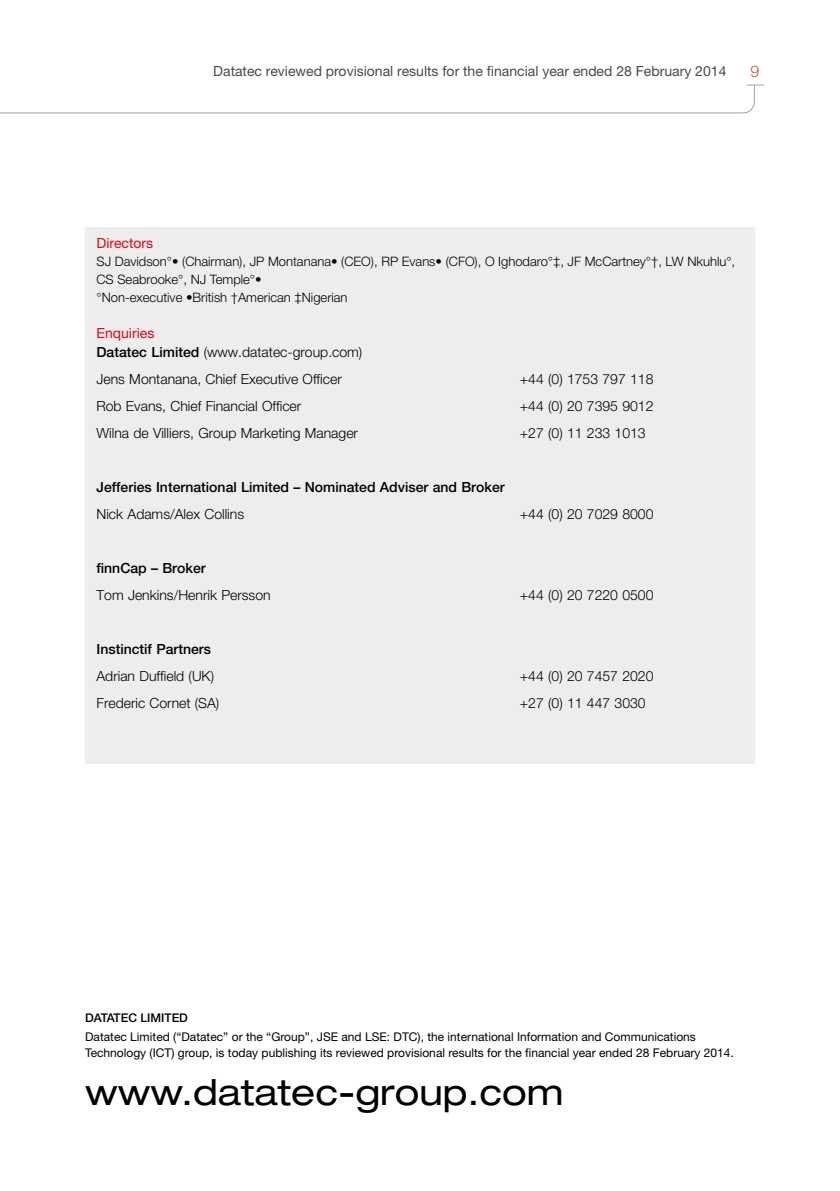
<style>
.page{position:relative;width:840px;height:1191px;background:#fff}
.page>*{position:absolute;margin:0;border:0;box-sizing:border-box;transform-origin:0 0}
.t1{font:expanded 36px "Helvetica Neue LT Std";color:#000}
.t2{font:300 16px "Helvetica Neue LT Std";color:#d74f38}
.t3{font:300 14px/18.4px "Helvetica Neue LT Std";color:#000}
.t4{font:500 14px "Helvetica Neue LT Std";color:#000}
.t5{font:14px "Helvetica Neue LT Std";color:#4a4a49}
.t6{font:14px "Helvetica Neue LT Std";color:#e30613}
.t7{font:300 13px/18px "Helvetica Neue LT Std";color:#000}
.t8{font:12px/16px "Helvetica Neue LT Std";color:#000}
.t9{font:500 12px "Helvetica Neue LT Std";color:#000}
.s1{font-weight:400;color:#e30613}
.s2{font-weight:500}
</style>
<div class="page">
<svg style="left:0;top:86px;width:755px;height:28px"></svg>
<svg style="left:747px;top:85px;width:16px;height:1px"></svg>
<div style="left:85px;top:227px;width:669px;height:536px;background:#ededed"></div>
<p class="t5" style="left:213px;top:63px;width:514px">Datatec reviewed provisional results for the financial year ended 28 February 2014</p>
<p class="t2" style="left:750px;top:61px;width:10px">9</p>
<p class="t6" style="left:96px;top:235px;width:58px">Directors</p>
<p class="t7" style="left:96px;top:252px;width:640px">SJ Davidson°• (Chairman), JP Montanana• (CEO), RP Evans• (CFO), O Ighodaro°‡, JF McCartney°†, LW Nkuhlu°,<br>CS Seabrooke°, NJ Temple°•<br>°Non-executive •British †American ‡Nigerian</p>
<p class="t3" style="left:96px;top:324px;width:267px"><span class="s1">Enquiries<br></span><span class="s2">Datatec Limited</span> (www.datatec-group.com)</p>
<p class="t3" style="left:96px;top:369px;width:247px">Jens Montanana, Chief Executive Officer</p>
<p class="t3" style="left:519px;top:369px;width:135px">+44 (0) 1753 797 118</p>
<p class="t3" style="left:96px;top:396px;width:206px">Rob Evans, Chief Financial Officer</p>
<p class="t3" style="left:519px;top:396px;width:135px">+44 (0) 20 7395 9012</p>
<p class="t3" style="left:96px;top:423px;width:263px">Wilna de Villiers, Group Marketing Manager</p>
<p class="t3" style="left:519px;top:423px;width:127px">+27 (0) 11 233 1013</p>
<p class="t4" style="left:96px;top:478px;width:409px">Jefferies International Limited – Nominated Adviser and Broker</p>
<p class="t3" style="left:96px;top:504px;width:149px">Nick Adams/Alex Collins</p>
<p class="t3" style="left:519px;top:504px;width:135px">+44 (0) 20 7029 8000</p>
<p class="t4" style="left:96px;top:559px;width:111px">finnCap – Broker</p>
<p class="t3" style="left:96px;top:585px;width:175px">Tom Jenkins/Henrik Persson</p>
<p class="t3" style="left:519px;top:585px;width:135px">+44 (0) 20 7220 0500</p>
<p class="t4" style="left:96px;top:640px;width:116px">Instinctif Partners</p>
<p class="t3" style="left:96px;top:666px;width:119px">Adrian Duffield (UK)</p>
<p class="t3" style="left:519px;top:666px;width:135px">+44 (0) 20 7457 2020</p>
<p class="t3" style="left:96px;top:693px;width:124px">Frederic Cornet (SA)</p>
<p class="t3" style="left:519px;top:693px;width:127px">+27 (0) 11 447 3030</p>
<p class="t9" style="left:85px;top:1011px;width:104px">DATATEC LIMITED</p>
<p class="t8" style="left:85px;top:1028px;width:650px">Datatec Limited (“Datatec” or the “Group”, JSE and LSE: DTC), the international Information and Communications<br>Technology (ICT) group, is today publishing its reviewed provisional results for the financial year ended 28 February 2014.</p>
<h1 class="t1" style="left:85px;top:1070px;width:479px">www.datatec-group.com</h1>
</div>
